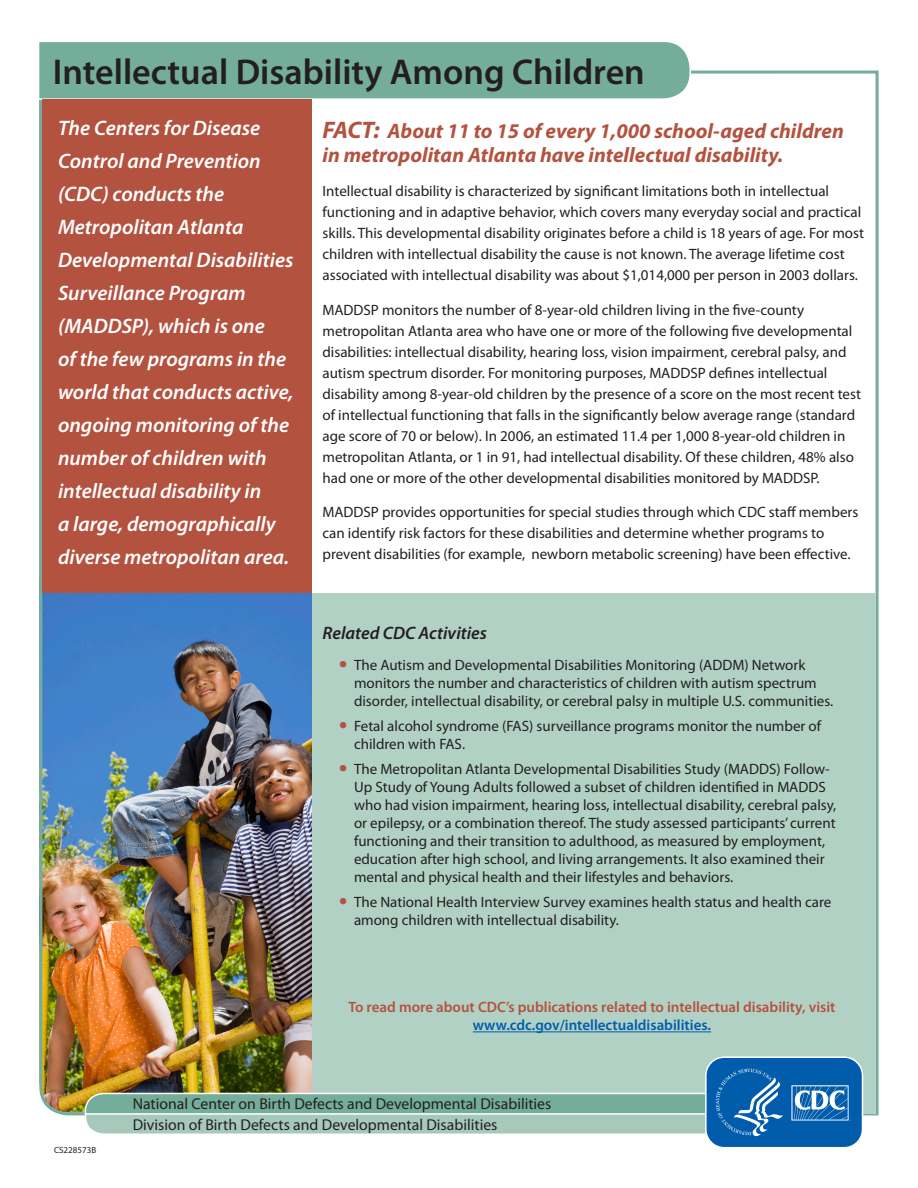
<style>
.page{position:relative;width:918px;height:1188px;background:#fff}
.page>*{position:absolute;margin:0;border:0;box-sizing:border-box;transform-origin:0 0}
.H1__First_Level_Head{font:600 36px "Myriad Pro";color:#231f20}
.B1__Body_Text{font:italic 600 21px/33px "Myriad Pro";color:#fff}
.B1__Body_Text-2{font:italic 700 21px/24px "Myriad Pro";color:#b45240}
.B1__Body_Text-3{font:italic 600 18px "Myriad Pro";color:#231f20}
.t1{font:15.75px/21.3px "Myriad Pro";color:#231f20}
.B1__Body_Text-4{font:15px/21px "Myriad Pro";color:#231f20}
.B3__Bullet_List{font:15px/18px "Myriad Pro";color:#231f20}
.B1__Body_Text-5{font:600 15px/18px "Myriad Pro";color:#b45240;text-align:center}
.B1_8__Body_Text{font:9px "Myriad Pro";color:#231f20}
.s1{font-size:24px}
.s2{font-weight:900;font-size:22.5px;color:#b45240}
.s3{color:#015dab}
</style>
<div class="page">
<img style="left:39px;top:70px;width:840px;height:1046px">
<div style="left:312px;top:593px;width:564px;height:520px;background:#b2d1c5"></div>
<svg style="left:39px;top:42px;width:653px;height:59px"></svg>
<hr style="left:473px;top:1032px;width:238px;height:1px;background:#015dab">
<div style="left:42px;top:100px;width:270px;height:493px;background:#b45240"></div>
<svg style="left:84px;top:1056px;width:780px;height:91px"></svg>
<p class="H1__First_Level_Head" style="left:53px;top:52px;width:594px">Intellectual Disability Among Children</p>
<p class="B1__Body_Text-2" style="left:322px;top:119px;width:523px"><span class="s1">FACT:</span> About 11 to 15 of every 1,000 school-aged children in metropolitan Atlanta have intellectual disability.</p>
<p class="B1__Body_Text-4" style="left:322px;top:181px;width:543px">Intellectual disability is characterized by significant limitations both in intellectual functioning and in adaptive behavior, which covers many everyday social and practical skills. This developmental disability originates before a child is 18 years of age. For most children with intellectual disability the cause is not known. The average lifetime cost associated with intellectual disability was about $1,014,000 per person in 2003 dollars.</p>
<p class="B1__Body_Text-4" style="left:322px;top:299px;width:540px">MADDSP monitors the number of 8-year-old children living in the five-county metropolitan Atlanta area who have one or more of the following five developmental disabilities: intellectual disability, hearing loss, vision impairment, cerebral palsy, and autism spectrum disorder. For monitoring purposes, MADDSP defines intellectual disability among 8-year-old children by the presence of a score on the most recent test of intellectual functioning that falls in the significantly below average range (standard age score of 70 or below). In 2006, an estimated 11.4 per 1,000 8-year-old children in metropolitan Atlanta, or 1 in 91, had intellectual disability. Of these children, 48% also had one or more of the other developmental disabilities monitored by MADDSP.</p>
<p class="B1__Body_Text-4" style="left:322px;top:502px;width:537px">MADDSP provides opportunities for special studies through which CDC staff members can identify risk factors for these disabilities and determine whether programs to prevent disabilities (for example, newborn metabolic screening) have been effective.</p>
<p class="B1__Body_Text" style="left:58px;top:112px;width:237px">The Centers for Disease<br>Control and Prevention (CDC) conducts the<br>Metropolitan Atlanta<br>Developmental Disabilities<br>Surveillance Program (MADDSP), which is one<br>of the few programs in the world that conducts active, ongoing monitoring of the number of children with intellectual disability in<br>a large, demographically diverse metropolitan area.</p>
<p class="B1__Body_Text-3" style="left:322px;top:623px;width:166px">Related CDC Activities</p>
<p class="B3__Bullet_List" style="left:354px;top:657px;width:481px;text-indent:-15px"><span class="s2">•</span> The Autism and Developmental Disabilities Monitoring (ADDM) Network monitors the number and characteristics of children with autism spectrum disorder, intellectual disability, or cerebral palsy in multiple U.S. communities.</p>
<p class="B3__Bullet_List" style="left:354px;top:717px;width:469px;text-indent:-15px"><span class="s2">•</span> Fetal alcohol syndrome (FAS) surveillance programs monitor the number of children with FAS.</p>
<p class="B3__Bullet_List" style="left:354px;top:760px;width:484px;text-indent:-15px"><span class="s2">•</span> The Metropolitan Atlanta Developmental Disabilities Study (MADDS) Follow-Up Study of Young Adults followed a subset of children identified in MADDS who had vision impairment, hearing loss, intellectual disability, cerebral palsy, or epilepsy, or a combination thereof. The study assessed participants’ current functioning and their transition to adulthood, as measured by employment, education after high school, and living arrangements. It also examined their mental and physical health and their lifestyles and behaviors.</p>
<p class="B3__Bullet_List" style="left:354px;top:893px;width:479px;text-indent:-15px"><span class="s2">•</span> The National Health Interview Survey examines health status and health care among children with intellectual disability.</p>
<p class="B1__Body_Text-5" style="left:348px;top:999px;width:489px">To read more about CDC’s publications related to intellectual disability, visit <span class="s3">www.cdc.gov/intellectualdisabilities.</span></p>
<p class="B1_8__Body_Text" style="left:54px;top:1145px;width:44px">CS228573B</p>
<p class="t1" style="left:133px;top:1093px;width:420px">National Center on Birth Defects and Developmental Disabilities<br>Division of Birth Defects and Developmental Disabilities</p>
</div>
